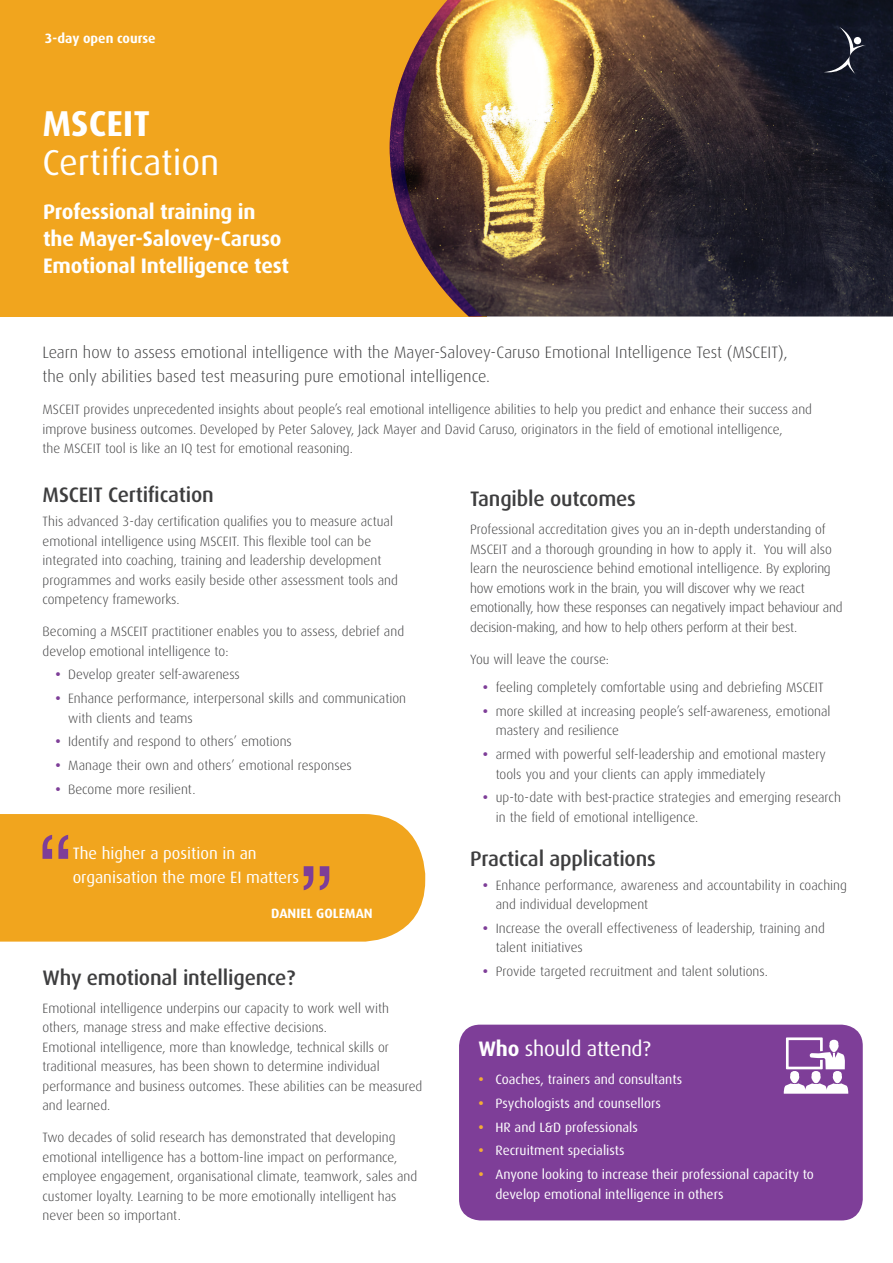
<style>
.page{position:relative;width:893px;height:1263px;background:#fff}
.page>*{position:absolute;margin:0;border:0;box-sizing:border-box;transform-origin:0 0}
.t1{font:36px "Dax";color:#fff}
.t2{font:700 36px "Dax";color:#fff}
.t3{font:500 21px "Dax";letter-spacing:-.01em;color:#3e3e3f}
.t4{font:700 21px/27px "Dax";letter-spacing:-.01em;color:#fff}
.t5{font:21px "Dax";letter-spacing:-.01em;color:#fff}
.t6{font:300 16.5px/24px "Dax";color:#3e3e3f}
.t7{font:16.5px/24px "Dax";color:#fff}
.t8{font:300 13.5px/19.5px "Dax";color:#3e3e3f}
.t9{font:300 13.5px/19.5px "Dax";letter-spacing:-.02em;color:#3e3e3f}
.t10{font:13.5px/19.5px "Dax";color:#fff}
.t11{font:700 13.5px "Dax";color:#fff}
.s1{font-weight:700;color:#7e3e98}
.s2{font-weight:700}
.s3{font-weight:700;color:#f3ad35}
</style>
<div class="page">
<div style="left:0;top:0;width:486px;height:317px;background:#f1a51e"></div>
<img style="left:482px;top:0;width:411px;height:316px">
<svg style="left:390px;top:0;width:92px;height:316px"></svg>
<svg style="left:824px;top:27px;width:42px;height:48px;background:#2a2e3c"></svg>
<div style="left:459px;top:1025px;width:404px;height:195px;background:#7e3e98;border-radius:21px"></div>
<svg style="left:784px;top:1037px;width:64px;height:57px"></svg>
<div style="left:0;top:814px;width:425px;height:127px;background:#f1a51e"></div>
<svg style="left:43px;top:835px;width:25px;height:24px"></svg>
<svg style="left:304px;top:866px;width:25px;height:24px"></svg>
<p class="t11" style="left:45px;top:30px;width:112px">3-day open course</p>
<h1 class="t2" style="left:43px;top:103px;width:109px">MSCEIT</h1>
<h1 class="t1" style="left:43px;top:142px;width:178px">Certification</h1>
<h2 class="t4" style="left:43px;top:198px;width:247px">Professional training in the Mayer-Salovey-Caruso<br>Emotional Intelligence test</h2>
<p class="t6" style="left:42px;top:340px;width:747px">Learn how to assess emotional intelligence with the Mayer-Salovey-Caruso Emotional Intelligence Test (MSCEIT), the only abilities based test measuring pure emotional intelligence.</p>
<p class="t8" style="left:42px;top:400px;width:771px">MSCEIT provides unprecedented insights about people’s real emotional intelligence abilities to help you predict and enhance their success and improve business outcomes. Developed by Peter Salovey, Jack Mayer and David Caruso, originators in the field of emotional intelligence,<br>the MSCEIT tool is like an IQ test for emotional reasoning.</p>
<h2 class="t3" style="left:43px;top:483px;width:173px">MSCEIT Certification</h2>
<p class="t8" style="left:43px;top:512px;width:357px">This advanced 3-day certification qualifies you to measure actual emotional intelligence using MSCEIT. This flexible tool can be integrated into coaching, training and leadership development programmes and works easily beside other assessment tools and competency frameworks.</p>
<p class="t8" style="left:43px;top:622px;width:363px">Becoming a MSCEIT practitioner enables you to assess, debrief and develop emotional intelligence to:</p>
<p class="t8" style="left:55px;top:665px;width:186px"><span class="s1">•</span> Develop greater self-awareness</p>
<p class="t8" style="left:68px;top:689px;width:339px;text-indent:-13px"><span class="s1">•</span> Enhance performance, interpersonal skills and communication with clients and teams</p>
<p class="t8" style="left:55px;top:732px;width:238px"><span class="s1">•</span> Identify and respond to others’ emotions</p>
<p class="t8" style="left:55px;top:756px;width:298px"><span class="s1">•</span> Manage their own and others’ emotional responses</p>
<p class="t8" style="left:55px;top:780px;width:142px"><span class="s1">•</span> Become more resilient.</p>
<p class="t7" style="left:73px;top:841px;width:228px">The higher a position in an organisation the more EI matters</p>
<p class="t11" style="left:271px;top:906px;width:103px">DANIEL GOLEMAN</p>
<h2 class="t3" style="left:43px;top:966px;width:254px">Why emotional intelligence?</h2>
<p class="t8" style="left:43px;top:998px;width:381px">Emotional intelligence underpins our capacity to work well with others, manage stress and make effective decisions.<br>Emotional intelligence, more than knowledge, technical skills or traditional measures, has been shown to determine individual performance and business outcomes. These abilities can be measured and learned.</p>
<p class="t8" style="left:43px;top:1128px;width:376px">Two decades of solid research has demonstrated that developing emotional intelligence has a bottom-line impact on performance, employee engagement, organisational climate, teamwork, sales and customer loyalty. Learning to be more emotionally intelligent has never been so important.</p>
<h2 class="t3" style="left:470px;top:487px;width:167px">Tangible outcomes</h2>
<p class="t9" style="left:470px;top:520px;width:374px">Professional accreditation gives you an in-depth understanding of MSCEIT and a thorough grounding in how to apply it. You will also learn the neuroscience behind emotional intelligence. By exploring how emotions work in the brain, you will discover why we react emotionally, how these responses can negatively impact behaviour and decision-making, and how to help others perform at their best.</p>
<p class="t8" style="left:470px;top:650px;width:140px">You will leave the course:</p>
<p class="t8" style="left:483px;top:678px;width:342px"><span class="s1">•</span> feeling completely comfortable using and debriefing MSCEIT</p>
<p class="t8" style="left:496px;top:701px;width:336px;text-indent:-13px"><span class="s1">•</span> more skilled at increasing people’s self-awareness, emotional mastery and resilience</p>
<p class="t8" style="left:496px;top:745px;width:332px;text-indent:-13px"><span class="s1">•</span> armed with powerful self-leadership and emotional mastery tools you and your clients can apply immediately</p>
<p class="t8" style="left:496px;top:788px;width:347px;text-indent:-13px"><span class="s1">•</span> up-to-date with best-practice strategies and emerging research in the field of emotional intelligence.</p>
<h2 class="t3" style="left:470px;top:847px;width:187px">Practical applications</h2>
<p class="t8" style="left:496px;top:875px;width:353px;text-indent:-13px"><span class="s1">•</span> Enhance performance, awareness and accountability in coaching and individual development</p>
<p class="t8" style="left:496px;top:919px;width:331px;text-indent:-13px"><span class="s1">•</span> Increase the overall effectiveness of leadership, training and talent initiatives</p>
<p class="t8" style="left:483px;top:962px;width:286px"><span class="s1">•</span> Provide targeted recruitment and talent solutions.</p>
<h2 class="t5" style="left:478px;top:1037px;width:174px"><span class="s2">Who</span> should attend?</h2>
<p class="t10" style="left:478px;top:1070px;width:205px"><span class="s3">•</span> Coaches, trainers and consultants</p>
<p class="t10" style="left:478px;top:1094px;width:184px"><span class="s3">•</span> Psychologists and counsellors</p>
<p class="t10" style="left:478px;top:1117px;width:161px"><span class="s3">•</span> HR and L&amp;D professionals</p>
<p class="t10" style="left:478px;top:1141px;width:148px"><span class="s3">•</span> Recruitment specialists</p>
<p class="t10" style="left:495px;top:1165px;width:320px;text-indent:-17px"><span class="s3">•</span> Anyone looking to increase their professional capacity to develop emotional intelligence in others</p>
</div>
